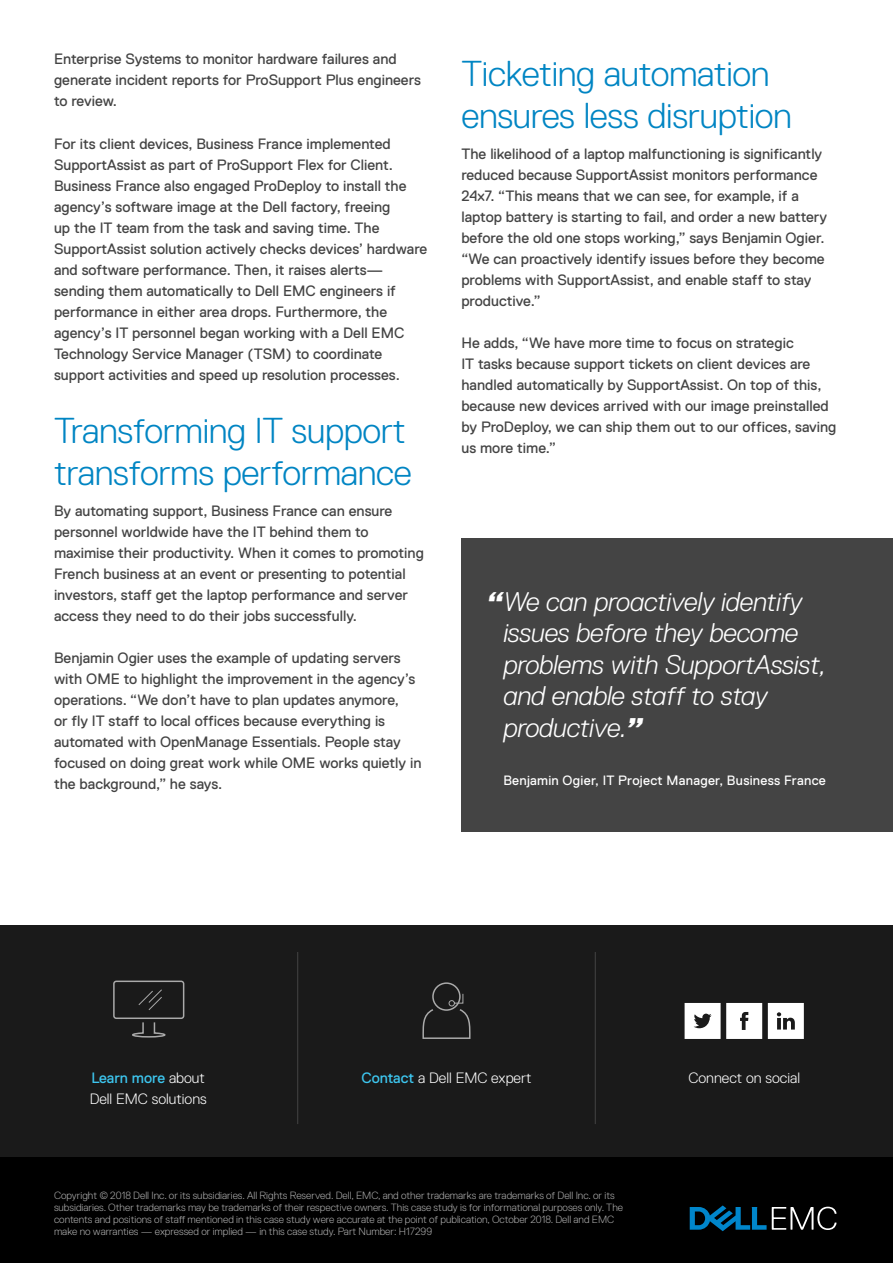
<style>
.page{position:relative;width:893px;height:1263px;background:#fff}
.page>*{position:absolute;margin:0;border:0;box-sizing:border-box;transform-origin:0 0}
.General_subhead{font:300 36px/42px "Dell Replica";letter-spacing:-.01em;color:#0085c3}
.Big_Quote{font:italic 300 27px/31.5px "Dell Replica";letter-spacing:-.01em;color:#fff}
.body{font:15px/21px "Dell Replica";color:#444}
.Case_Study_CTA{font:300 15px "Dell Replica";color:#fff}
.CTA_call_out{font:300 15px "Dell Replica";color:#fff}
.CTA_call_out-2{font:15px "Dell Replica";color:#3dc6ef}
.Big_Quote-2{font:13.5px "Dell Replica";letter-spacing:.02em;color:#fff}
.LAST_PAGE_Disclaimer{font:300 10.5px/12px "Dell Replica";color:#aaa}
.s1{font-weight:800}
.s2{font-weight:300;color:#fff}
.s3{font-weight:400;color:#3dc6ef}
</style>
<div class="page">
<div style="left:0;top:1157px;width:893px;height:106px;background:#000"></div>
<svg style="left:690px;top:1205px;width:146px;height:26px"></svg>
<div style="left:0;top:926px;width:893px;height:231px;background:#1a1a1a"></div>
<div style="left:432px;top:982px;width:29px;height:29px;border:2px solid #aaa;border-radius:50%"></div>
<svg style="left:422px;top:993px;width:49px;height:46px"></svg>
<hr style="left:297px;top:952px;width:1px;height:172px;background:#444">
<hr style="left:595px;top:952px;width:1px;height:172px;background:#444">
<div style="left:113px;top:980px;width:71px;height:39px;border:2px solid #aaa;border-radius:2px"></div>
<svg style="left:138px;top:989px;width:24px;height:21px"></svg>
<svg style="left:132px;top:1022px;width:34px;height:16px"></svg>
<svg style="left:685px;top:1003px;width:77px;height:36px;background:#d9d9d9"></svg>
<svg style="left:768px;top:1003px;width:36px;height:36px"></svg>
<div style="left:461px;top:538px;width:432px;height:293px;background:#444"></div>
<p class="body" style="left:54px;top:49px;width:369px">Enterprise Systems to monitor hardware failures and generate incident reports for ProSupport Plus engineers to review.</p>
<p class="body" style="left:54px;top:133px;width:375px">For its client devices, Business France implemented SupportAssist as part of ProSupport Flex for Client.<br>Business France also engaged ProDeploy to install the agency’s software image at the Dell factory, freeing<br>up the IT team from the task and saving time. The SupportAssist solution actively checks devices’ hardware and software performance. Then, it raises alerts— sending them automatically to Dell EMC engineers if performance in either area drops. Furthermore, the agency’s IT personnel began working with a Dell EMC Technology Service Manager (TSM) to coordinate support activities and speed up resolution processes.</p>
<p class="General_subhead" style="left:54px;top:409px;width:359px">Transforming IT support transforms performance</p>
<p class="body" style="left:54px;top:500px;width:371px">By automating support, Business France can ensure personnel worldwide have the IT behind them to maximise their productivity. When it comes to promoting French business at an event or presenting to potential investors, staff get the laptop performance and server access they need to do their jobs successfully.</p>
<p class="body" style="left:54px;top:647px;width:369px">Benjamin Ogier uses the example of updating servers with OME to highlight the improvement in the agency’s operations. “We don’t have to plan updates anymore,<br>or fly IT staff to local offices because everything is automated with OpenManage Essentials. People stay focused on doing great work while OME works quietly in the background,” he says.</p>
<p class="General_subhead" style="left:461px;top:52px;width:332px">Ticketing automation ensures less disruption</p>
<p class="body" style="left:461px;top:143px;width:367px">The likelihood of a laptop malfunctioning is significantly reduced because SupportAssist monitors performance 24x7. “This means that we can see, for example, if a laptop battery is starting to fail, and order a new battery before the old one stops working,” says Benjamin Ogier. “We can proactively identify issues before they become problems with SupportAssist, and enable staff to stay productive.”</p>
<p class="body" style="left:461px;top:332px;width:377px">He adds, “We have more time to focus on strategic<br>IT tasks because support tickets on client devices are handled automatically by SupportAssist. On top of this, because new devices arrived with our image preinstalled by ProDeploy, we can ship them out to our offices, saving us more time.”</p>
<p class="Big_Quote" style="left:503px;top:586px;width:324px;text-indent:-16px"><span class="s1">“</span>We can proactively identify issues before they become problems with SupportAssist, and enable staff to stay productive.<span class="s1">”</span></p>
<p class="Big_Quote-2" style="left:503px;top:772px;width:324px">Benjamin Ogier, IT Project Manager, Business France</p>
<p class="CTA_call_out-2" style="left:91px;top:1070px;width:115px">Learn more <span class="s2">about</span></p>
<p class="Case_Study_CTA" style="left:361px;top:1070px;width:172px"><span class="s3">Contact</span> a Dell EMC expert</p>
<p class="Case_Study_CTA" style="left:688px;top:1070px;width:113px">Connect on social</p>
<p class="CTA_call_out" style="left:90px;top:1091px;width:119px">Dell EMC solutions</p>
<p class="LAST_PAGE_Disclaimer" style="left:54px;top:1189px;width:571px">Copyright © 2018 Dell Inc. or its subsidiaries. All Rights Reserved. Dell, EMC, and other trademarks are trademarks of Dell Inc. or its subsidiaries. Other trademarks may be trademarks of their respective owners. This case study is for informational purposes only. The contents and positions of staff mentioned in this case study were accurate at the point of publication, October 2018. Dell and EMC make no warranties — expressed or implied — in this case study. Part Number: H17299</p>
</div>
